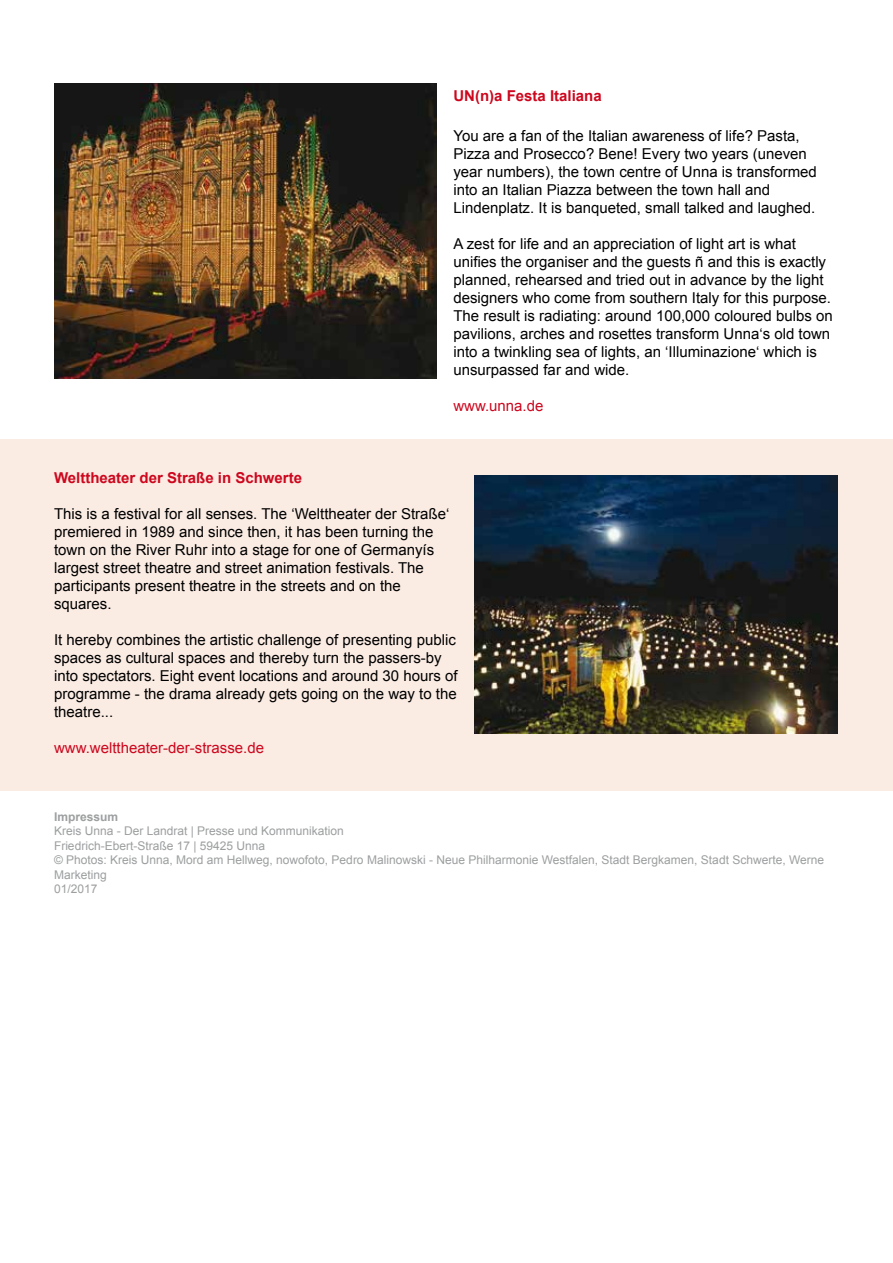
<style>
.page{position:relative;width:893px;height:1263px;background:#fff}
.page>*{position:absolute;margin:0;border:0;box-sizing:border-box;transform-origin:0 0}
.t1{font:15px/18px "Arial";color:#000}
.t2{font:700 15px "Arial";color:#cd071e}
.t3{font:15px "Arial";color:#cd071e}
.t4{font:12px/14.4px "Arial";color:#9c9e9f}
.t5{font:700 12px "Arial";color:#9c9e9f}
</style>
<div class="page">
<div style="left:0;top:439px;width:893px;height:352px;background:#faebe3"></div>
<img style="left:54px;top:84px;width:382px;height:294px">
<img style="left:475px;top:475px;width:363px;height:259px">
<p class="t2" style="left:453px;top:86px;width:150px">UN(n)a Festa Italiana</p>
<p class="t1" style="left:453px;top:126px;width:365px">You are a fan of the Italian awareness of life? Pasta, Pizza and Prosecco? Bene! Every two years (uneven year numbers), the town centre of Unna is transformed into an Italian Piazza between the town hall and Lindenplatz. It is banqueted, small talked and laughed.</p>
<p class="t1" style="left:453px;top:234px;width:381px">A zest for life and an appreciation of light art is what unifies the organiser and the guests ñ and this is exactly planned, rehearsed and tried out in advance by the light designers who come from southern Italy for this purpose.<br>The result is radiating: around 100,000 coloured bulbs on pavilions, arches and rosettes transform Unna‘s old town into a twinkling sea of lights, an ‘Illuminazione‘ which is unsurpassed far and wide.</p>
<p class="t3" style="left:453px;top:395px;width:92px">www.unna.de</p>
<p class="t2" style="left:54px;top:467px;width:250px">Welttheater der Straße in Schwerte</p>
<p class="t1" style="left:54px;top:504px;width:397px">This is a festival for all senses. The ‘Welttheater der Straße‘ premiered in 1989 and since then, it has been turning the town on the River Ruhr into a stage for one of Germanyís largest street theatre and street animation festivals. The participants present theatre in the streets and on the squares.</p>
<p class="t1" style="left:54px;top:630px;width:405px">It hereby combines the artistic challenge of presenting public spaces as cultural spaces and thereby turn the passers-by into spectators. Eight event locations and around 30 hours of programme - the drama already gets going on the way to the theatre...</p>
<p class="t3" style="left:54px;top:737px;width:212px">www.welttheater-der-strasse.de</p>
<p class="t5" style="left:54px;top:809px;width:66px">Impressum</p>
<p class="t4" style="left:54px;top:824px;width:772px">Kreis Unna - Der Landrat | Presse und Kommunikation<br>Friedrich-Ebert-Straße 17 | 59425 Unna<br>© Photos: Kreis Unna, Mord am Hellweg, nowofoto, Pedro Malinowski - Neue Philharmonie Westfalen, Stadt Bergkamen, Stadt Schwerte, Werne Marketing<br>01/2017</p>
</div>
